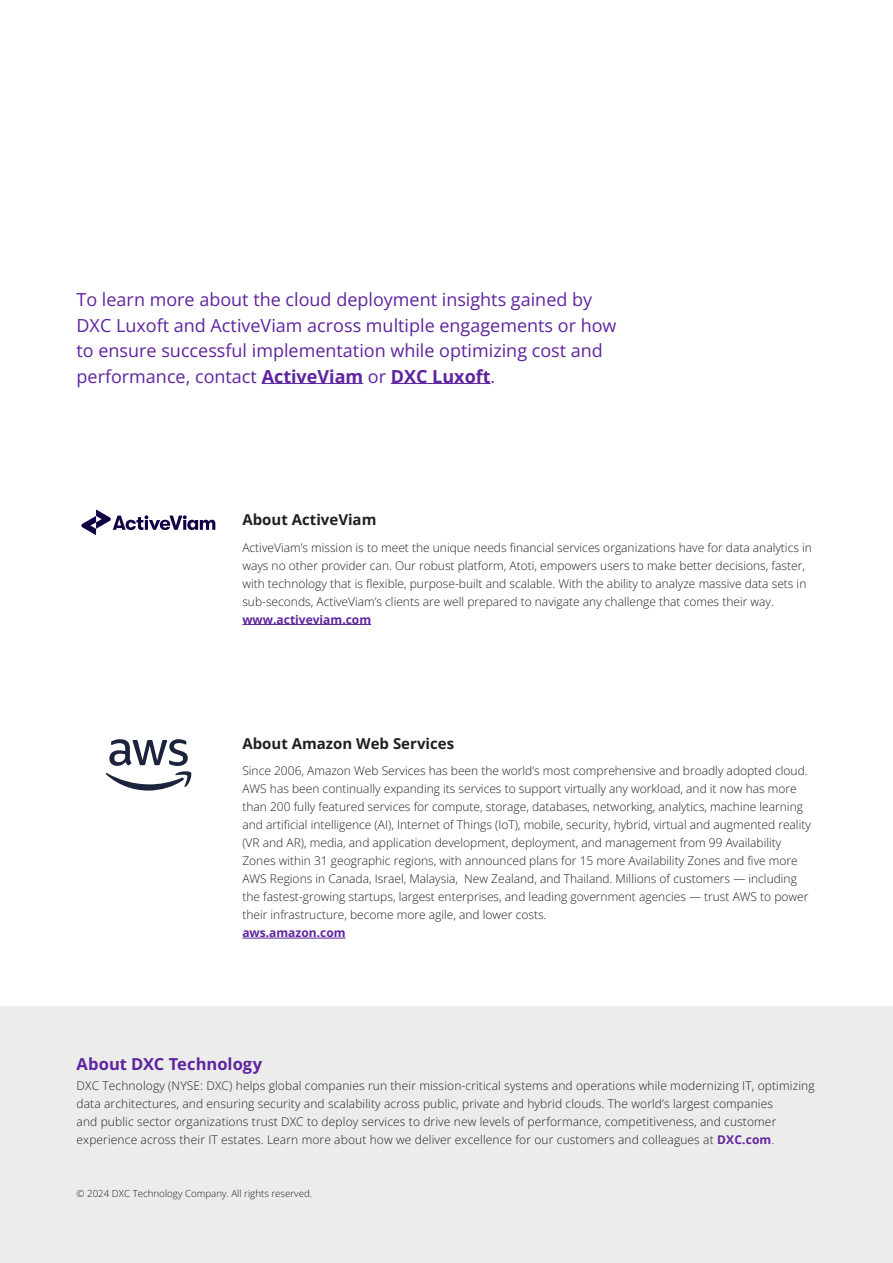
<style>
.page{position:relative;width:893px;height:1263px;background:#fff}
.page>*{position:absolute;margin:0;border:0;box-sizing:border-box;transform-origin:0 0}
.Body_Subhead_Reg_12_14pt{font:18px/25.5px "Open Sans";color:#5f249f}
.t1{font:700 16.5px "Open Sans";color:#5f249f}
.Heading_Light_30_36pt{font:700 15px "Open Sans";color:#231f20}
.Heading_Light_30_36pt-2{font:300 12px/18px "Open Sans";color:#231f20}
.Heading_Light_30_36pt-3{font:700 12px "Open Sans";color:#5f249f}
.t2{font:300 9.75px "Open Sans";color:#231f20}
.s1{font-weight:700}
.s2{font-weight:700;color:#5f249f}
</style>
<div class="page">
<div style="left:0;top:1006px;width:893px;height:257px;background:#ececeb"></div>
<hr style="left:242px;top:938px;width:104px;height:1px;background:#5f249f">
<hr style="left:242px;top:624px;width:129px;height:1px;background:#5f249f">
<svg style="left:81px;top:509px;width:134px;height:26px"></svg>
<svg style="left:105px;top:739px;width:87px;height:51px"></svg>
<hr style="left:262px;top:383px;width:101px;height:1px;background:#5f249f">
<hr style="left:391px;top:383px;width:100px;height:1px;background:#5f249f">
<p class="Body_Subhead_Reg_12_14pt" style="left:77px;top:286px;width:541px">To learn more about the cloud deployment insights gained by DXC Luxoft and ActiveViam across multiple engagements or how to ensure successful implementation while optimizing cost and performance, contact <span class="s1">ActiveViam</span> or <span class="s1">DXC Luxoft</span>.</p>
<p class="Heading_Light_30_36pt" style="left:242px;top:509px;width:136px">About ActiveViam</p>
<p class="Heading_Light_30_36pt-2" style="left:242px;top:538px;width:571px">ActiveViam’s mission is to meet the unique needs financial services organizations have for data analytics in ways no other provider can. Our robust platform, Atoti, empowers users to make better decisions, faster, with technology that is flexible, purpose-built and scalable. With the ability to analyze massive data sets in sub-seconds, ActiveViam’s clients are well prepared to navigate any challenge that comes their way.</p>
<p class="Heading_Light_30_36pt-3" style="left:242px;top:611px;width:130px">www.activeviam.com</p>
<p class="Heading_Light_30_36pt" style="left:242px;top:733px;width:213px">About Amazon Web Services</p>
<p class="Heading_Light_30_36pt-2" style="left:242px;top:762px;width:570px">Since 2006, Amazon Web Services has been the world’s most comprehensive and broadly adopted cloud.<br>AWS has been continually expanding its services to support virtually any workload, and it now has more than 200 fully featured services for compute, storage, databases, networking, analytics, machine learning and artificial intelligence (AI), Internet of Things (IoT), mobile, security, hybrid, virtual and augmented reality (VR and AR), media, and application development, deployment, and management from 99 Availability Zones within 31 geographic regions, with announced plans for 15 more Availability Zones and five more AWS Regions in Canada, Israel, Malaysia, New Zealand, and Thailand. Millions of customers — including the fastest-growing startups, largest enterprises, and leading government agencies — trust AWS to power their infrastructure, become more agile, and lower costs.<br><span class="s2">aws.amazon.com</span></p>
<h2 class="t1" style="left:77px;top:1052px;width:187px">About DXC Technology</h2>
<p class="Heading_Light_30_36pt-2" style="left:77px;top:1076px;width:739px">DXC Technology (NYSE: DXC) helps global companies run their mission-critical systems and operations while modernizing IT, optimizing data architectures, and ensuring security and scalability across public, private and hybrid clouds. The world’s largest companies<br>and public sector organizations trust DXC to deploy services to drive new levels of performance, competitiveness, and customer experience across their IT estates. Learn more about how we deliver excellence for our customers and colleagues at <span class="s2">DXC.com</span>.</p>
<p class="t2" style="left:77px;top:1187px;width:237px">© 2024 DXC Technology Company. All rights reserved.</p>
</div>
